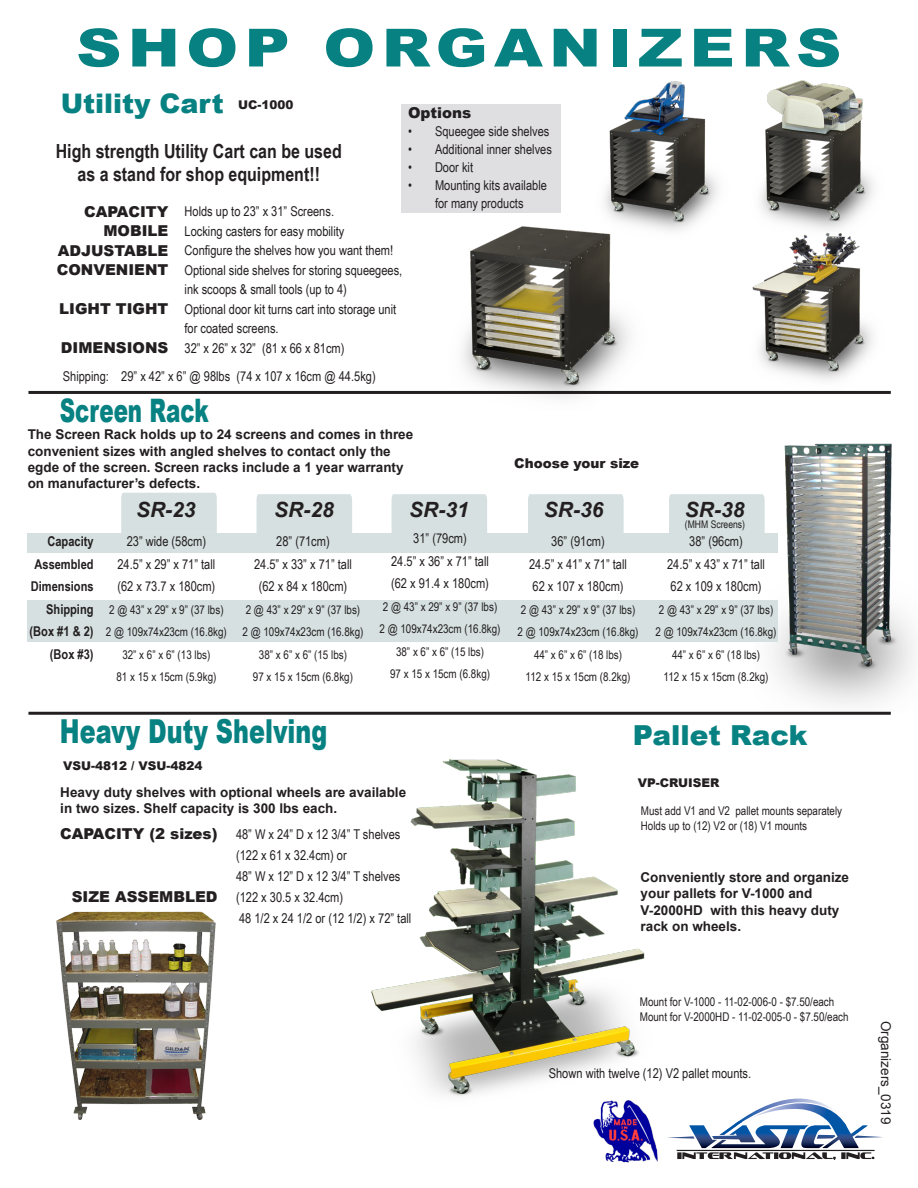
<style>
.page{position:relative;width:918px;height:1188px;background:#fff}
.page>*{position:absolute;margin:0;border:0;box-sizing:border-box;transform-origin:0 0}
.t1{font:900 52.65px "Arial";letter-spacing:.1em;color:#078181;scale:1.19 1}
.t2{font:900 33px "Arial";color:#078181;scale:.72 1}
.t3{font:900 32.4px "Arial";color:#078181;scale:.66 1}
.t4{font:900 27.6px "Arial";color:#078181}
.t5{font:900 27px "Arial";color:#078181}
.t6{font:italic 700 21px "Arial";color:#231f20}
.t7{font:700 19.5px/23.4px "Arial Narrow";color:#231f20;text-align:center}
.t8{font:900 15px "Arial";color:#231f20}
.t9{font:13.5px/19.5px "Arial Narrow";color:#231f20}
.t10{font:700 13.5px/16.2px "Arial";color:#231f20}
.t11{font:700 13.5px "Arial Narrow";color:#231f20}
.t12{font:13.5px "Arial";color:#231f20}
.t13{font:900 13.5px "Arial";color:#231f20}
.t14{font:12px "Arial Narrow";color:#231f20}
.t15{font:900 12px "Arial";color:#231f20}
.t16{font:10.5px "Arial Narrow";color:#231f20}
</style>
<div class="page">
<div style="left:402px;top:104px;width:159px;height:109px;background:#dfdfe1"></div>
<img style="left:754px;top:443px;width:160px;height:269px">
<hr style="left:28px;top:391px;width:863px;height:3px;background:#231f20">
<hr style="left:28px;top:712px;width:863px;height:3px;background:#231f20">
<img style="left:371px;top:759px;width:274px;height:366px">
<img style="left:56px;top:911px;width:160px;height:209px">
<svg style="left:667px;top:1098px;width:216px;height:62px"></svg>
<img style="left:594px;top:1101px;width:64px;height:61px">
<div style="left:28px;top:533px;width:750px;height:19px;background:#d6e0e0"></div>
<div style="left:28px;top:601px;width:750px;height:41px;background:#d6e0e0"></div>
<div style="left:121px;top:493px;width:96px;height:40px;background:#d6e0e0"></div>
<div style="left:528px;top:494px;width:96px;height:39px;background:#d6e0e0"></div>
<div style="left:392px;top:494px;width:95px;height:39px;background:#d6e0e0"></div>
<img style="left:752px;top:254px;width:121px;height:126px">
<img style="left:407px;top:226px;width:264px;height:172px">
<img style="left:760px;top:80px;width:114px;height:174px">
<img style="left:563px;top:81px;width:155px;height:174px">
<div style="left:257px;top:494px;width:95px;height:39px;background:#d6e0e0"></div>
<div style="left:669px;top:494px;width:96px;height:39px;background:#d6e0e0"></div>
<p class="t1" style="left:76px;top:9px;width:644px">SHOP ORGANIZERS</p>
<p class="t5" style="left:61px;top:84px;width:165px">Utility Cart</p>
<p class="t15" style="left:238px;top:96px;width:57px">UC-1000</p>
<p class="t8" style="left:408px;top:102px;width:65px">Options</p>
<p class="t9" style="left:408px;top:121px;width:143px">• Squeegee side shelves</p>
<p class="t9" style="left:408px;top:139px;width:145px">• Additional inner shelves</p>
<p class="t9" style="left:408px;top:157px;width:67px">• Door kit</p>
<p class="t9" style="left:408px;top:176px;width:140px;line-height:18px;text-align:center">• Mounting kits available for many products</p>
<p class="t7" style="left:56px;top:139px;width:288px">High strength Utility Cart can be used as a stand for shop equipment!!</p>
<p class="t8" style="left:84px;top:200px;width:86px">CAPACITY</p>
<p class="t8" style="left:103px;top:220px;width:66px">MOBILE</p>
<p class="t8" style="left:58px;top:239px;width:112px">ADJUSTABLE</p>
<p class="t8" style="left:57px;top:259px;width:113px">CONVENIENT</p>
<p class="t8" style="left:59px;top:298px;width:111px">LIGHT TIGHT</p>
<p class="t8" style="left:61px;top:337px;width:109px">DIMENSIONS</p>
<p class="t9" style="left:185px;top:201px;width:151px">Holds up to 23” x 31” Screens.</p>
<p class="t9" style="left:185px;top:221px;width:161px">Locking casters for easy mobility</p>
<p class="t9" style="left:185px;top:240px;width:210px">Configure the shelves how you want them!</p>
<p class="t9" style="left:185px;top:260px;width:219px">Optional side shelves for storing squeegees, ink scoops &amp; small tools (up to 4)</p>
<p class="t9" style="left:185px;top:299px;width:213px">Optional door kit turns cart into storage unit for coated screens.</p>
<p class="t9" style="left:185px;top:338px;width:161px">32” x 26” x 32” (81 x 66 x 81cm)</p>
<p class="t9" style="left:63px;top:366px;width:314px">Shipping: 29” x 42” x 6” @ 98lbs (74 x 107 x 16cm @ 44.5kg)</p>
<p class="t3" style="left:60px;top:387px;width:227px">Screen Rack</p>
<p class="t10" style="left:28px;top:427px;width:387px">The Screen Rack holds up to 24 screens and comes in three convenient sizes with angled shelves to contact only the egde of the screen. Screen racks include a 1 year warranty on manufacturer’s defects.</p>
<p class="t13" style="left:514px;top:454px;width:126px">Choose your size</p>
<p class="t11" style="left:47px;top:531px;width:48px">Capacity</p>
<p class="t11" style="left:35px;top:554px;width:61px">Assembled</p>
<p class="t11" style="left:31px;top:576px;width:64px">Dimensions</p>
<p class="t11" style="left:46px;top:599px;width:49px">Shipping</p>
<p class="t11" style="left:30px;top:621px;width:65px">(Box #1 &amp; 2)</p>
<p class="t11" style="left:50px;top:644px;width:45px">(Box #3)</p>
<p class="t6" style="left:136px;top:496px;width:61px">SR-23</p>
<p class="t9" style="left:127px;top:531px;width:81px">23” wide (58cm)</p>
<p class="t9" style="left:117px;top:554px;width:99px">24.5” x 29” x 71” tall</p>
<p class="t9" style="left:117px;top:576px;width:99px">(62 x 73.7 x 180cm)</p>
<p class="t14" style="left:109px;top:601px;width:116px">2 @ 43” x 29” x 9” (37 lbs)</p>
<p class="t14" style="left:106px;top:623px;width:123px">2 @ 109x74x23cm (16.8kg)</p>
<p class="t14" style="left:122px;top:646px;width:90px">32” x 6” x 6” (13 lbs)</p>
<p class="t14" style="left:116px;top:668px;width:102px">81 x 15 x 15cm (5.9kg)</p>
<p class="t6" style="left:274px;top:495px;width:61px">SR-28</p>
<p class="t9" style="left:276px;top:531px;width:55px">28” (71cm)</p>
<p class="t9" style="left:254px;top:554px;width:99px">24.5” x 33” x 71” tall</p>
<p class="t9" style="left:259px;top:576px;width:90px">(62 x 84 x 180cm)</p>
<p class="t14" style="left:246px;top:601px;width:116px">2 @ 43” x 29” x 9” (37 lbs)</p>
<p class="t14" style="left:242px;top:623px;width:123px">2 @ 109x74x23cm (16.8kg)</p>
<p class="t14" style="left:259px;top:646px;width:90px">38” x 6” x 6” (15 lbs)</p>
<p class="t14" style="left:253px;top:668px;width:102px">97 x 15 x 15cm (6.8kg)</p>
<p class="t6" style="left:409px;top:495px;width:61px">SR-31</p>
<p class="t9" style="left:413px;top:528px;width:55px">31” (79cm)</p>
<p class="t9" style="left:391px;top:551px;width:99px">24.5” x 36” x 71” tall</p>
<p class="t9" style="left:391px;top:573px;width:99px">(62 x 91.4 x 180cm)</p>
<p class="t14" style="left:383px;top:598px;width:116px">2 @ 43” x 29” x 9” (37 lbs)</p>
<p class="t14" style="left:380px;top:620px;width:123px">2 @ 109x74x23cm (16.8kg)</p>
<p class="t14" style="left:396px;top:643px;width:90px">38” x 6” x 6” (15 lbs)</p>
<p class="t14" style="left:390px;top:665px;width:102px">97 x 15 x 15cm (6.8kg)</p>
<p class="t6" style="left:544px;top:495px;width:61px">SR-36</p>
<p class="t9" style="left:551px;top:531px;width:55px">36” (91cm)</p>
<p class="t9" style="left:529px;top:554px;width:99px">24.5” x 41” x 71” tall</p>
<p class="t9" style="left:533px;top:576px;width:93px">62 x 107 x 180cm)</p>
<p class="t14" style="left:521px;top:601px;width:116px">2 @ 43” x 29” x 9” (37 lbs)</p>
<p class="t14" style="left:518px;top:623px;width:123px">2 @ 109x74x23cm (16.8kg)</p>
<p class="t14" style="left:534px;top:646px;width:90px">44” x 6” x 6” (18 lbs)</p>
<p class="t14" style="left:526px;top:668px;width:106px">112 x 15 x 15cm (8.2kg)</p>
<p class="t6" style="left:685px;top:495px;width:61px">SR-38</p>
<p class="t16" style="left:685px;top:517px;width:62px">(MHM Screens)</p>
<p class="t9" style="left:689px;top:531px;width:55px">38” (96cm)</p>
<p class="t9" style="left:667px;top:554px;width:99px">24.5” x 43” x 71” tall</p>
<p class="t9" style="left:671px;top:576px;width:93px">62 x 109 x 180cm)</p>
<p class="t14" style="left:659px;top:601px;width:116px">2 @ 43” x 29” x 9” (37 lbs)</p>
<p class="t14" style="left:656px;top:623px;width:123px">2 @ 109x74x23cm (16.8kg)</p>
<p class="t14" style="left:672px;top:646px;width:90px">44” x 6” x 6” (18 lbs)</p>
<p class="t14" style="left:664px;top:668px;width:106px">112 x 15 x 15cm (8.2kg)</p>
<p class="t2" style="left:60px;top:707px;width:373px">Heavy Duty Shelving</p>
<p class="t4" style="left:633px;top:715px;width:176px">Pallet Rack</p>
<p class="t15" style="left:63px;top:757px;width:141px">VSU-4812 / VSU-4824</p>
<p class="t10" style="left:60px;top:785px;width:347px">Heavy duty shelves with optional wheels are available</p>
<p class="t10" style="left:60px;top:801px;width:278px">in two sizes. Shelf capacity is 300 lbs each.</p>
<p class="t8" style="left:60px;top:823px;width:159px">CAPACITY (2 sizes)</p>
<p class="t15" style="left:638px;top:774px;width:83px">VP-CRUISER</p>
<p class="t14" style="left:641px;top:802px;width:203px">Must add V1 and V2 pallet mounts separately</p>
<p class="t14" style="left:641px;top:816px;width:168px">Holds up to (12) V2 or (18) V1 mounts</p>
<p class="t9" style="left:236px;top:824px;width:166px;line-height:21px">48” W x 24” D x 12 3/4” T shelves (122 x 61 x 32.4cm) or</p>
<p class="t9" style="left:236px;top:866px;width:166px;line-height:21px">48” W x 12” D x 12 3/4” T shelves (122 x 30.5 x 32.4cm)</p>
<p class="t9" style="left:239px;top:908px;width:174px">48 1/2 x 24 1/2 or (12 1/2) x 72” tall</p>
<p class="t10" style="left:641px;top:870px;width:210px">Conveniently store and organize your pallets for V-1000 and</p>
<p class="t10" style="left:641px;top:902px;width:200px">V-2000HD with this heavy duty rack on wheels.</p>
<p class="t8" style="left:72px;top:886px;width:147px">SIZE ASSEMBLED</p>
<p class="t14" style="left:640px;top:993px;width:196px">Mount for V-1000 - 11-02-006-0 - $7.50/each</p>
<p class="t14" style="left:640px;top:1008px;width:210px">Mount for V-2000HD - 11-02-005-0 - $7.50/each</p>
<p class="t9" style="left:549px;top:1063px;width:204px">Shown with twelve (12) V2 pallet mounts.</p>
<p class="t12" style="left:895px;top:1021px;width:105px;rotate:90deg">Organizers_0319</p>
</div>
